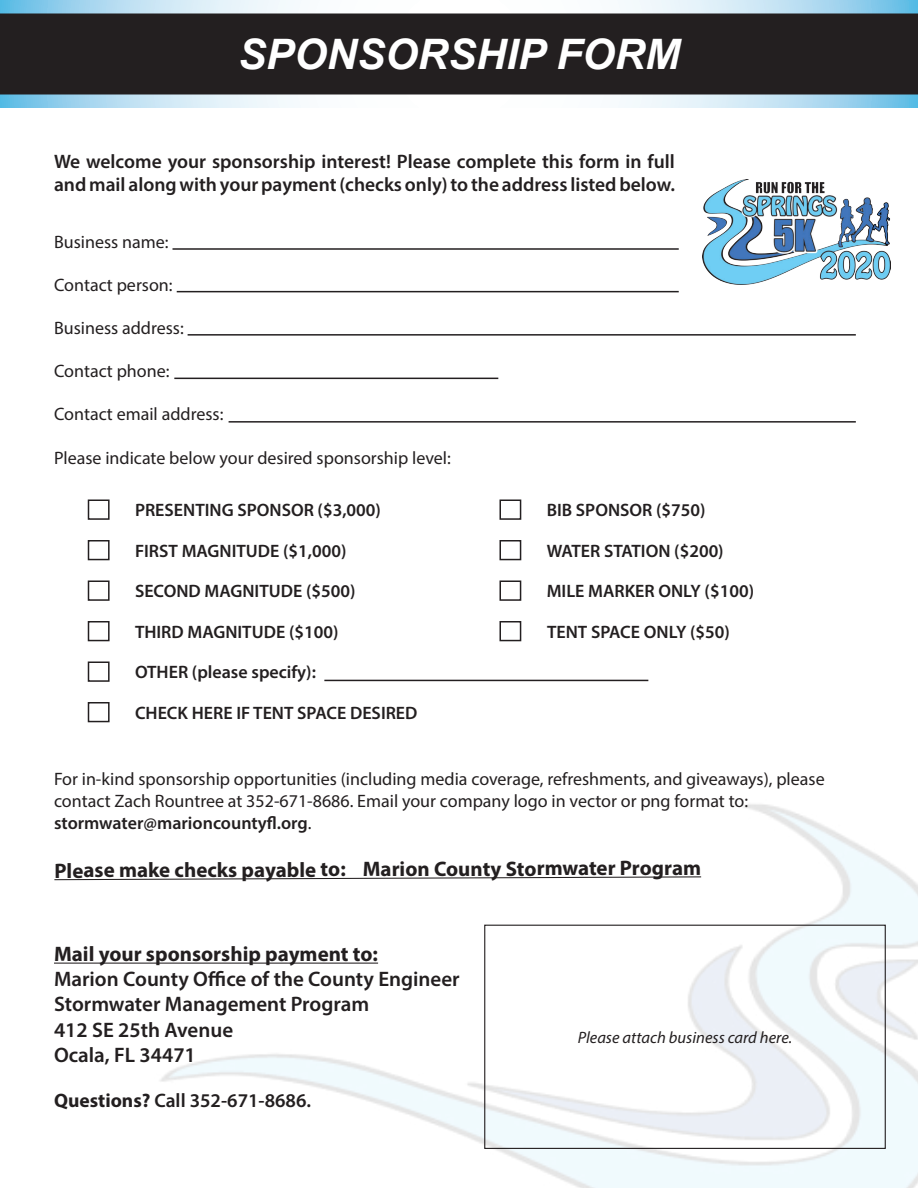
<style>
.page{position:relative;width:918px;height:1188px;background:#fff}
.page>*{position:absolute;margin:0;border:0;box-sizing:border-box;transform-origin:0 0}
.t1{font:italic 700 42px "Arial";color:#fff}
.t2{font:600 21px/25.2px "Myriad Pro";color:#231f20}
.t3{font:700 21px "Myriad Pro";letter-spacing:-.005em;color:#231f20}
.t4{font:600 19.5px/23.4px "Myriad Pro";color:#231f20}
.t5{font:18px/21.6px "Myriad Pro";color:#231f20}
.t6{font:600 18px "Myriad Pro";color:#231f20}
.t7{font:italic 16.5px "Myriad Pro";color:#231f20}
.s1{font-weight:600}
.s2{font-weight:700}
</style>
<div class="page">
<hr style="left:324px;top:680px;width:324px;height:1px;background:#231f20">
<div style="left:88px;top:662px;width:22px;height:20px;border:2px solid #231f20"></div>
<div style="left:88px;top:621px;width:22px;height:20px;border:2px solid #231f20"></div>
<div style="left:88px;top:580px;width:22px;height:21px;border:2px solid #231f20"></div>
<div style="left:88px;top:540px;width:22px;height:20px;border:2px solid #231f20"></div>
<div style="left:88px;top:500px;width:22px;height:20px;border:2px solid #231f20"></div>
<div style="left:88px;top:702px;width:22px;height:20px;border:2px solid #231f20"></div>
<div style="left:500px;top:621px;width:21px;height:20px;border:2px solid #231f20"></div>
<div style="left:500px;top:580px;width:21px;height:21px;border:2px solid #231f20"></div>
<div style="left:500px;top:540px;width:21px;height:20px;border:2px solid #231f20"></div>
<div style="left:500px;top:500px;width:21px;height:20px;border:2px solid #231f20"></div>
<hr style="left:54px;top:963px;width:324px;height:1px;background:#231f20">
<svg style="left:54px;top:876px;width:648px;height:5px"></svg>
<hr style="left:229px;top:421px;width:627px;height:2px;background:#231f20">
<hr style="left:174px;top:378px;width:324px;height:1px;background:#231f20">
<hr style="left:188px;top:334px;width:668px;height:2px;background:#231f20">
<hr style="left:177px;top:291px;width:502px;height:1px;background:#231f20">
<hr style="left:172px;top:248px;width:507px;height:2px;background:#231f20">
<svg style="left:0;top:0;width:918px;height:108px"></svg>
<img style="left:702px;top:180px;width:189px;height:104px">
<div style="left:484px;top:925px;width:402px;height:224px;border:1px solid #231f20"></div>
<h1 class="t1" style="left:238px;top:26px;width:443px">SPONSORSHIP FORM</h1>
<p class="t4" style="left:54px;top:149px;width:623px">We welcome your sponsorship interest! Please complete this form in full and mail along with your payment (checks only) to the address listed below.</p>
<p class="t5" style="left:54px;top:230px;width:116px">Business name:</p>
<p class="t5" style="left:54px;top:274px;width:120px">Contact person:</p>
<p class="t5" style="left:54px;top:317px;width:131px">Business address:</p>
<p class="t5" style="left:54px;top:360px;width:117px">Contact phone:</p>
<p class="t5" style="left:54px;top:403px;width:171px">Contact email address:</p>
<p class="t5" style="left:54px;top:446px;width:398px">Please indicate below your desired sponsorship level:</p>
<p class="t6" style="left:135px;top:499px;width:247px">PRESENTING SPONSOR ($3,000)</p>
<p class="t6" style="left:135px;top:539px;width:213px">FIRST MAGNITUDE ($1,000)</p>
<p class="t6" style="left:135px;top:580px;width:222px">SECOND MAGNITUDE ($500)</p>
<p class="t6" style="left:135px;top:620px;width:205px">THIRD MAGNITUDE ($100)</p>
<p class="t6" style="left:547px;top:499px;width:160px">BIB SPONSOR ($750)</p>
<p class="t6" style="left:547px;top:539px;width:178px">WATER STATION ($200)</p>
<p class="t6" style="left:547px;top:580px;width:209px">MILE MARKER ONLY ($100)</p>
<p class="t6" style="left:547px;top:620px;width:184px">TENT SPACE ONLY ($50)</p>
<p class="t6" style="left:135px;top:661px;width:182px">OTHER (please specify):</p>
<p class="t6" style="left:135px;top:701px;width:284px">CHECK HERE IF TENT SPACE DESIRED</p>
<p class="t5" style="left:54px;top:768px;width:772px">For in-kind sponsorship opportunities (including media coverage, refreshments, and giveaways), please contact Zach Rountree at 352-671-8686. Email your company logo in vector or png format to: <span class="s1">stormwater@marioncountyfl.org</span>.</p>
<p class="t3" style="left:54px;top:855px;width:648px">Please make checks payable to: Marion County Stormwater Program</p>
<p class="t2" style="left:54px;top:941px;width:407px"><span class="s2">Mail your sponsorship payment to:<br></span>Marion County Office of the County Engineer<br>Stormwater Management Program<br>412 SE 25th Avenue<br>Ocala, FL 34471</p>
<p class="t4" style="left:54px;top:1088px;width:259px"><span class="s2">Questions?</span> Call 352-671-8686.</p>
<p class="t7" style="left:578px;top:1027px;width:216px">Please attach business card here.</p>
</div>
